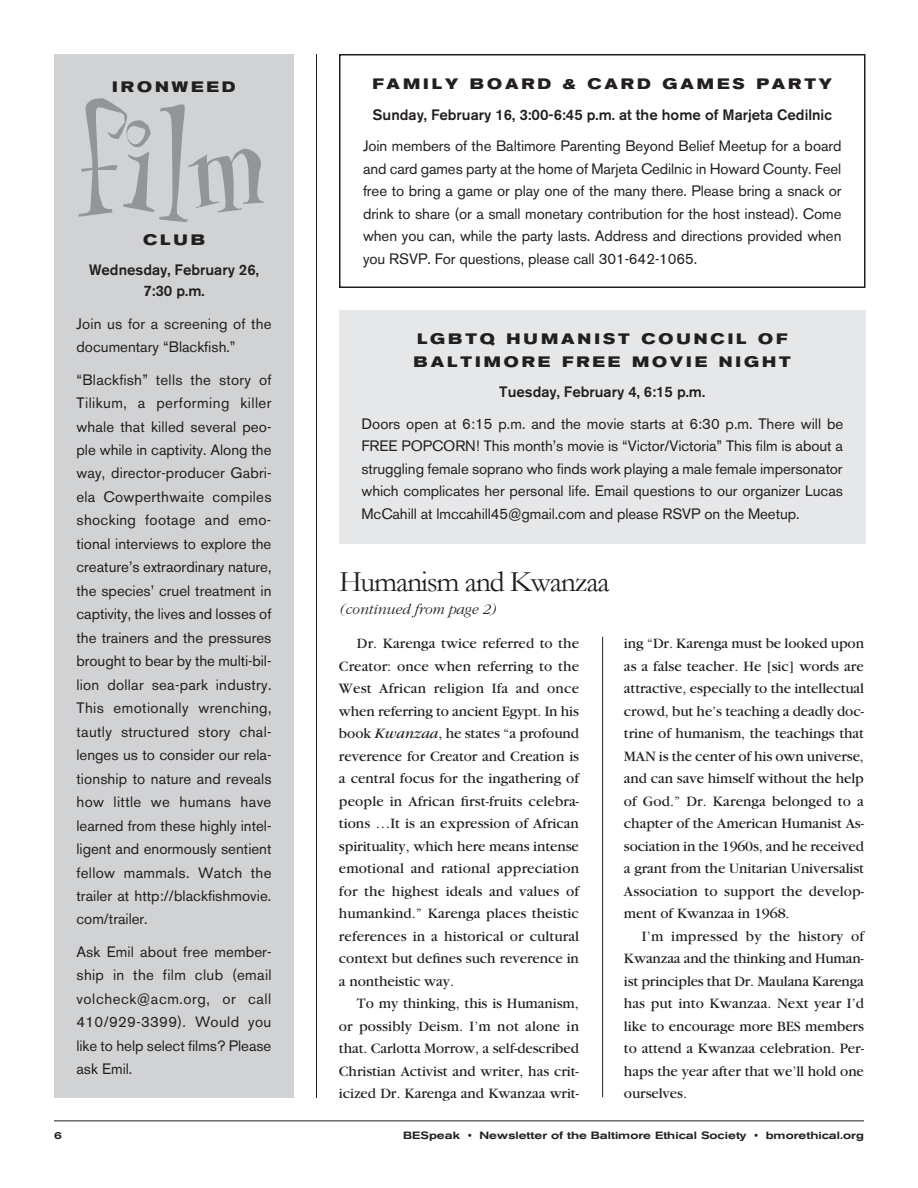
<style>
.page{position:relative;width:918px;height:1188px;background:#fff}
.page>*{position:absolute;margin:0;border:0;box-sizing:border-box;transform-origin:0 0}
.t1{font:121.5px "Uncle Stinky";color:#939598}
.t2{font:30px "Garamond";letter-spacing:-.04em;color:#231f20}
.t3{font:15px/23.4px "Akzidenz Grotesk BE";letter-spacing:-.005em;color:#231f20;text-align:justify}
.t4{font:15px/22.5px "Garamond";letter-spacing:-.005em;color:#231f20;text-align:justify}
.t5{font:500 15px/21px "Akzidenz Grotesk BE";color:#231f20;text-align:center}
.t6{font:700 expanded 15px/22.5px "Akzidenz Grotesk BE";letter-spacing:.2em;color:#231f20}
.t7{font:italic 300 15px "Garamond";letter-spacing:-.005em;color:#231f20}
.t8{font:500 expanded 10.5px "Akzidenz Grotesk BE";color:#231f20}
.s1{font-style:italic}
</style>
<div class="page">
<hr style="left:316px;top:54px;width:1px;height:1044px;background:#231f20">
<hr style="left:54px;top:1120px;width:810px;height:1px;background:#231f20">
<div style="left:54px;top:54px;width:240px;height:1044px;background:#d1d2d4"></div>
<div style="left:339px;top:54px;width:527px;height:234px;border:2px solid #231f20"></div>
<div style="left:339px;top:310px;width:527px;height:234px;background:#e6e7e9"></div>
<hr style="left:602px;top:637px;width:1px;height:460px;background:#231f20">
<p class="t6" style="left:112px;top:76px;width:125px">I RONWEE D</p>
<h1 class="t1" style="left:82px;top:72px;width:185px">film</h1>
<p class="t6" style="left:143px;top:229px;width:63px">CLUB</p>
<p class="t5" style="left:89px;top:259px;width:171px">Wednesday, February 26,<br>7:30 p.m.</p>
<p class="t3" style="left:76px;top:312px;width:197px">Join us for a screening of the documentary “Blackfish.”</p>
<p class="t3" style="left:76px;top:368px;width:197px">“Blackfish” tells the story of Tilikum, a performing killer whale that killed several peo&shy;ple while in captivity. Along the way, director-producer Gabri&shy;ela Cowperthwaite compiles shocking footage and emo&shy;tional interviews to explore the creature’s extraordinary nature, the species’ cruel treatment in captivity, the lives and losses of the trainers and the pressures brought to bear by the multi-bil&shy;lion dollar sea-park industry.<br>This emotionally wrenching, tautly structured story chal&shy;lenges us to consider our rela&shy;tionship to nature and reveals how little we humans have learned from these highly intel&shy;ligent and enormously sentient fellow mammals. Watch the trailer at http://blackfishmovie. com/trailer.</p>
<p class="t3" style="left:76px;top:940px;width:197px">Ask Emil about free member&shy;ship in the film club (email volcheck@acm.org, or call 410/929-3399). Would you like to help select films? Please ask Emil.</p>
<p class="t6" style="left:372px;top:73px;width:342px">FAM ILY BOARD &amp; CARD GAME</p>
<p class="t6" style="left:733px;top:73px;width:101px">S PARTY</p>
<p class="t5" style="left:373px;top:104px;width:461px">Sunday, February 16, 3:00-6:45 p.m. at the home of Marjeta Cedilnic</p>
<p class="t3" style="left:363px;top:135px;width:480px;line-height:22.5px">Join members of the Baltimore Parenting Beyond Belief Meetup for a board and card games party at the home of Marjeta Cedilnic in Howard County. Feel free to bring a game or play one of the many there. Please bring a snack or drink to share (or a small monetary contribution for the host instead). Come when you can, while the party lasts. Address and directions provided when you RSVP. For questions, please call 301-642-1065.</p>
<p class="t6" style="left:417px;top:328px;width:16px">LGBT</p>
<p class="t6" style="left:414px;top:328px;width:375px;text-indent:66px">Q H UM ANIST COUNCIL OF<br>BALTIM ORE FREE</p>
<p class="t6" style="left:632px;top:350px;width:160px">MOVIE N IGHT</p>
<p class="t5" style="left:499px;top:381px;width:207px">Tuesday, February 4, 6:15 p.m.</p>
<p class="t3" style="left:361px;top:412px;width:483px;line-height:22.5px">Doors open at 6:15 p.m. and the movie starts at 6:30 p.m. There will be FREE POPCORN! This month’s movie is “Victor/Victoria” This film is about a struggling female soprano who finds work playing a male female impersonator which complicates her personal life. Email questions to our organizer Lucas McCahill at lmccahill45@gmail.com and please RSVP on the Meetup.</p>
<h2 class="t2" style="left:339px;top:564px;width:272px">Humanism and Kwanzaa</h2>
<p class="t7" style="left:339px;top:601px;width:158px">(continued from page 2)</p>
<p class="t4" style="left:339px;top:632px;width:242px;text-indent:18px">Dr. Karenga twice referred to the Creator: once when referring to the West African religion Ifa and once when referring to ancient Egypt. In his book <span class="s1">Kwanzaa</span>, he states “a profound reverence for Creator and Creation is a central focus for the ingathering of people in African first-fruits celebra&shy;tions …It is an expression of African spirituality, which here means intense emotional and rational appreciation for the highest ideals and values of humankind.” Karenga places theistic references in a historical or cultural context but defines such reverence in a nontheistic way.</p>
<p class="t4" style="left:339px;top:992px;width:242px;text-indent:18px">To my thinking, this is Humanism, or possibly Deism. I’m not alone in that. Carlotta Morrow, a self-described Christian Activist and writer, has crit&shy;icized Dr. Karenga and Kwanzaa writ-</p>
<p class="t4" style="left:624px;top:632px;width:242px">ing “Dr. Karenga must be looked upon as a false teacher. He [sic] words are attractive, especially to the intellectual crowd, but he’s teaching a deadly doc&shy;trine of humanism, the teachings that MAN is the center of his own universe, and can save himself without the help of God.” Dr. Karenga belonged to a chapter of the American Humanist As&shy;sociation in the 1960s, and he received a grant from the Unitarian Universalist Association to support the develop&shy;ment of Kwanzaa in 1968.</p>
<p class="t4" style="left:624px;top:925px;width:242px;text-indent:18px">I’m impressed by the history of Kwanzaa and the thinking and Human&shy;ist principles that Dr. Maulana Karenga has put into Kwanzaa. Next year I’d like to encourage more BES members to attend a Kwanzaa celebration. Per&shy;haps the year after that we’ll hold one ourselves.</p>
<p class="t8" style="left:54px;top:1129px;width:9px">6</p>
<p class="t8" style="left:403px;top:1129px;width:462px">BESpeak • N ewsletter of the Baltimore Ethical Society • bmorethical.org</p>
</div>
